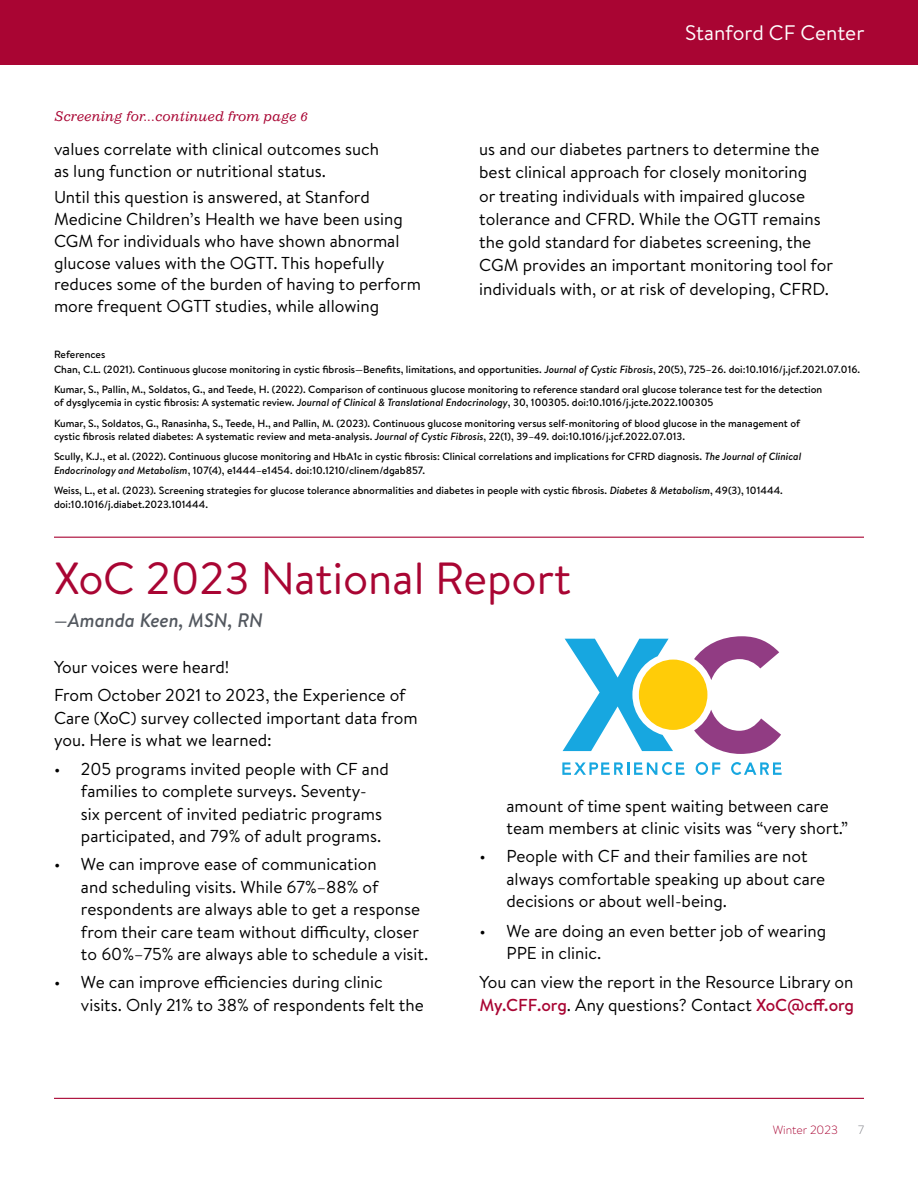
<style>
.page{position:relative;width:918px;height:1188px;background:#fff}
.page>*{position:absolute;margin:0;border:0;box-sizing:border-box;transform-origin:0 0}
.t1{font:45px "Brandon Text";color:#a90533}
.t2{font:21px "Brandon Text";color:#fff}
.t3{font:italic 500 19.5px "Brandon Text";color:#53585f}
.t4{font:17.25px/22.5px "Brandon Text";color:#000}
.t5{font:italic 13.5px "Impressum LT";color:#a90533}
.t6{font:300 12px "Brandon Text";color:#a90533}
.t7{font:300 12px "Brandon Text";color:#7a7b82}
.t8{font:500 10.5px/13.5px "Brandon Text";color:#000}
.s1{font-style:italic}
.s2{font-weight:500;color:#a90533}
</style>
<div class="page">
<hr style="left:54px;top:537px;width:810px;height:1px;background:#a90533">
<hr style="left:54px;top:1098px;width:810px;height:1px;background:#a90533">
<svg style="left:563px;top:639px;width:110px;height:112px"></svg>
<svg style="left:694px;top:710px;width:87px;height:44px"></svg>
<svg style="left:694px;top:636px;width:85px;height:44px"></svg>
<div style="left:639px;top:660px;width:68px;height:70px;background:#ffcc08;border-radius:50%"></div>
<svg style="left:696px;top:762px;width:24px;height:13px"></svg>
<svg style="left:562px;top:762px;width:123px;height:13px"></svg>
<svg style="left:731px;top:762px;width:51px;height:13px"></svg>
<div style="left:0;top:0;width:918px;height:65px;background:#a90533"></div>
<p class="t5" style="left:54px;top:108px;width:255px">Screening for...continued from page 6</p>
<p class="t4" style="left:54px;top:138px;width:327px;line-height:21.8px">values correlate with clinical outcomes such as lung function or nutritional status.</p>
<p class="t4" style="left:54px;top:186px;width:369px;line-height:21.8px">Until this question is answered, at Stanford Medicine Children’s Health we have been using CGM for individuals who have shown abnormal glucose values with the OGTT. This hopefully reduces some of the burden of having to perform more frequent OGTT studies, while allowing</p>
<p class="t2" style="left:685px;top:19px;width:181px">Stanford CF Center</p>
<p class="t4" style="left:479px;top:137px;width:355px;line-height:23.2px">us and our diabetes partners to determine the best clinical approach for closely monitoring<br>or treating individuals with impaired glucose tolerance and CFRD. While the OGTT remains the gold standard for diabetes screening, the CGM provides an important monitoring tool for individuals with, or at risk of developing, CFRD.</p>
<p class="t8" style="left:54px;top:346px;width:808px;line-height:15px">References<br>Chan, C.L. (2021). Continuous glucose monitoring in cystic fibrosis—Benefits, limitations, and opportunities. <span class="s1">Journal of Cystic Fibrosis</span>, 20(5), 725–26. doi:10.1016/j.jcf.2021.07.016.</p>
<p class="t8" style="left:54px;top:382px;width:770px">Kumar, S., Pallin, M., Soldatos, G., and Teede, H. (2022). Comparison of continuous glucose monitoring to reference standard oral glucose tolerance test for the detection of dysglycemia in cystic fibrosis: A systematic review. <span class="s1">Journal of Clinical &amp; Translational Endocrinology</span>, 30, 100305. doi:10.1016/j.jcte.2022.100305</p>
<p class="t8" style="left:54px;top:416px;width:748px">Kumar, S., Soldatos, G., Ranasinha, S., Teede, H., and Pallin, M. (2023). Continuous glucose monitoring versus self-monitoring of blood glucose in the management of cystic fibrosis related diabetes: A systematic review and meta-analysis. <span class="s1">Journal of Cystic Fibrosis</span>, 22(1), 39–49. doi:10.1016/j.jcf.2022.07.013.</p>
<p class="t8" style="left:54px;top:450px;width:749px">Scully, K.J., et al. (2022). Continuous glucose monitoring and HbA1c in cystic fibrosis: Clinical correlations and implications for CFRD diagnosis. <span class="s1">The Journal of Clinical<br>Endocrinology and Metabolism</span>, 107(4), e1444–e1454. doi:10.1210/clinem/dgab857.</p>
<p class="t8" style="left:54px;top:484px;width:730px">Weiss, L., et al. (2023). Screening strategies for glucose tolerance abnormalities and diabetes in people with cystic fibrosis. <span class="s1">Diabetes &amp; Metabolism</span>, 49(3), 101444. doi:10.1016/j.diabet.2023.101444.</p>
<h1 class="t1" style="left:54px;top:548px;width:519px">XoC 2023 National Report</h1>
<p class="t3" style="left:54px;top:607px;width:211px">—Amanda Keen, MSN, RN</p>
<p class="t4" style="left:54px;top:653px;width:353px;line-height:28.2px">Your voices were heard!<br>From October 2021 to 2023, the Experience of</p>
<p class="t4" style="left:54px;top:706px;width:365px">Care (XoC) survey collected important data from you. Here is what we learned:</p>
<p class="t4" style="left:81px;top:757px;width:309px;text-indent:-27px">• 205 programs invited people with CF and families to complete surveys. Seventy&shy;six percent of invited pediatric programs participated, and 79% of adult programs.</p>
<p class="t4" style="left:81px;top:852px;width:349px;text-indent:-27px">• We can improve ease of communication<br>and scheduling visits. While 67%–88% of respondents are always able to get a response from their care team without difficulty, closer to 60%–75% are always able to schedule a visit.</p>
<p class="t4" style="left:81px;top:971px;width:344px;text-indent:-27px">• We can improve efficiencies during clinic visits. Only 21% to 38% of respondents felt the</p>
<p class="t4" style="left:507px;top:794px;width:343px">amount of time spent waiting between care team members at clinic visits was “very short.”</p>
<p class="t4" style="left:507px;top:845px;width:320px;text-indent:-27px">• People with CF and their families are not always comfortable speaking up about care decisions or about well-being.</p>
<p class="t4" style="left:507px;top:919px;width:321px;text-indent:-27px">• We are doing an even better job of wearing<br>PPE in clinic.</p>
<p class="t4" style="left:480px;top:971px;width:376px">You can view the report in the Resource Library on<br><span class="s2">My.CFF.org</span>. Any questions? Contact <span class="s2">XoC@cff.org</span></p>
<p class="t6" style="left:773px;top:1122px;width:67px">Winter 2023</p>
<p class="t7" style="left:858px;top:1122px;width:7px">7</p>
</div>
